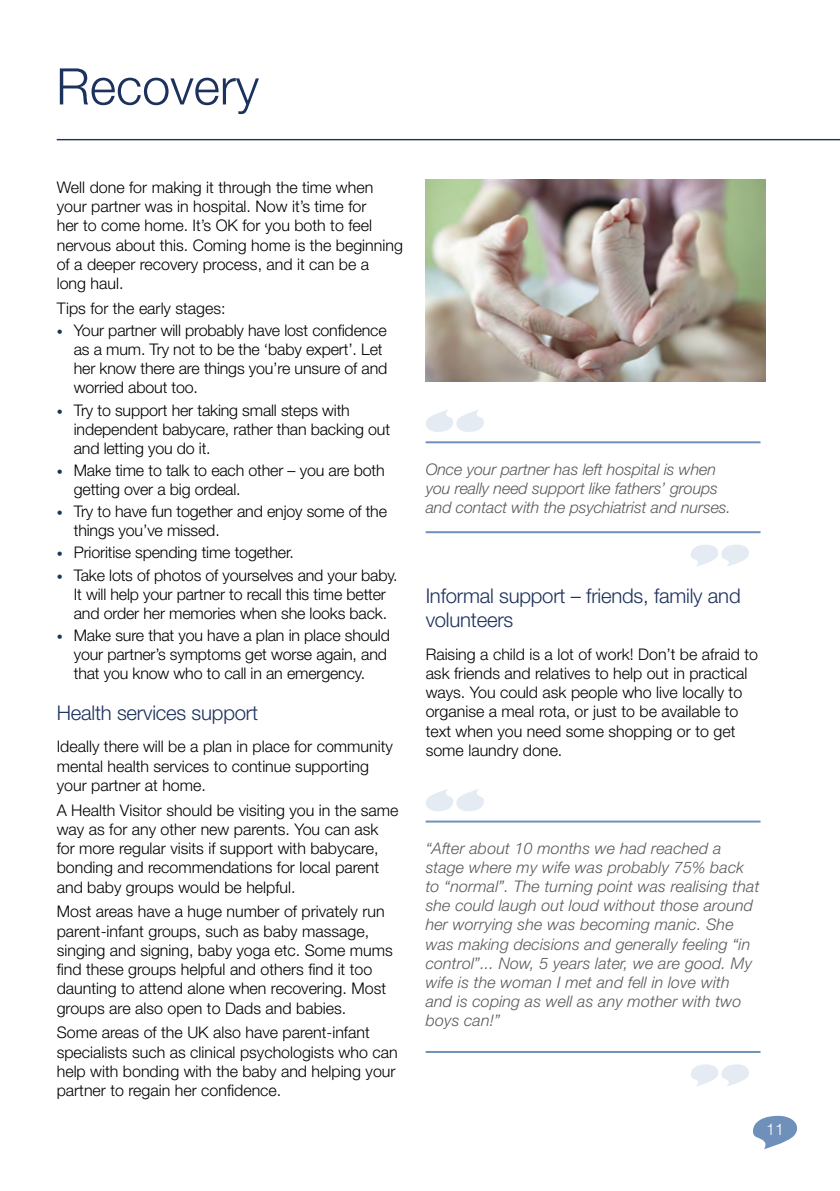
<style>
.page{position:relative;width:840px;height:1191px;background:#fff}
.page>*{position:absolute;margin:0;border:0;box-sizing:border-box;transform-origin:0 0}
.t1{font:300 50.4px "Helvetica Neue LT Std";color:#1c315c}
.t2{font:300 20.2px/24.4px "Helvetica Neue LT Std";letter-spacing:-.01em;color:#1c315c}
.t3{font:300 16px/19.2px "Helvetica Neue LT Std";color:#000}
.t4{font:italic 300 16px/19.2px "Helvetica Neue LT Std";letter-spacing:.01em;color:#58595b}
.t5{font:300 16px "Helvetica Neue LT Std";color:#fff}
.s1{font-size:12px;color:#17375e}
</style>
<div class="page">
<svg style="left:753px;top:1115px;width:45px;height:35px"></svg>
<hr style="left:57px;top:139px;width:782px;height:1px;background:#1c315c">
<svg style="left:426px;top:410px;width:58px;height:22px"></svg>
<hr style="left:425px;top:441px;width:335px;height:2px;background:#6e90bb">
<svg style="left:691px;top:544px;width:58px;height:23px"></svg>
<hr style="left:425px;top:531px;width:335px;height:2px;background:#6e90bb">
<svg style="left:691px;top:1064px;width:58px;height:22px"></svg>
<hr style="left:425px;top:1051px;width:335px;height:2px;background:#6e90bb">
<svg style="left:426px;top:789px;width:58px;height:22px"></svg>
<hr style="left:425px;top:820px;width:335px;height:2px;background:#6e90bb">
<img style="left:425px;top:180px;width:340px;height:201px">
<h1 class="t1" style="left:56px;top:56px;width:204px">Recovery</h1>
<p class="t3" style="left:57px;top:177px;width:347px">Well done for making it through the time when your partner was in hospital. Now it’s time for<br>her to come home. It’s OK for you both to feel nervous about this. Coming home is the beginning of a deeper recovery process, and it can be a<br>long haul.</p>
<p class="t3" style="left:57px;top:298px;width:170px">Tips for the early stages:</p>
<p class="t3" style="left:74px;top:320px;width:315px;text-indent:-17px"><span class="s1">•</span> Your partner will probably have lost confidence as a mum. Try not to be the ‘baby expert’. Let her know there are things you’re unsure of and worried about too.</p>
<p class="t3" style="left:74px;top:400px;width:318px;text-indent:-17px"><span class="s1">•</span> Try to support her taking small steps with independent babycare, rather than backing out and letting you do it.</p>
<p class="t3" style="left:74px;top:460px;width:312px;text-indent:-17px"><span class="s1">•</span> Make time to talk to each other – you are both getting over a big ordeal.</p>
<p class="t3" style="left:74px;top:501px;width:314px;text-indent:-17px"><span class="s1">•</span> Try to have fun together and enjoy some of the things you’ve missed.</p>
<p class="t3" style="left:57px;top:543px;width:238px"><span class="s1">•</span> Prioritise spending time together.</p>
<p class="t3" style="left:57px;top:565px;width:342px;text-align:center"><span class="s1">•</span> Take lots of photos of yourselves and your baby.<br>It will help your partner to recall this time better and order her memories when she looks back.</p>
<p class="t3" style="left:74px;top:625px;width:317px;text-indent:-17px"><span class="s1">•</span> Make sure that you have a plan in place should your partner’s symptoms get worse again, and that you know who to call in an emergency.</p>
<p class="t2" style="left:57px;top:700px;width:203px">Health services support</p>
<p class="t3" style="left:57px;top:737px;width:337px">Ideally there will be a plan in place for community mental health services to continue supporting your partner at home.</p>
<p class="t3" style="left:57px;top:800px;width:343px">A Health Visitor should be visiting you in the same way as for any other new parents. You can ask for more regular visits if support with babycare, bonding and recommendations for local parent and baby groups would be helpful.</p>
<p class="t3" style="left:57px;top:901px;width:337px">Most areas have a huge number of privately run parent-infant groups, such as baby massage, singing and signing, baby yoga etc. Some mums find these groups helpful and others find it too daunting to attend alone when recovering. Most groups are also open to Dads and babies.</p>
<p class="t3" style="left:57px;top:1022px;width:342px">Some areas of the UK also have parent-infant specialists such as clinical psychologists who can help with bonding with the baby and helping your partner to regain her confidence.</p>
<p class="t4" style="left:425px;top:459px;width:306px">Once your partner has left hospital is when you really need support like fathers’ groups and contact with the psychiatrist and nurses.</p>
<p class="t2" style="left:425px;top:583px;width:316px">Informal support – friends, family and volunteers</p>
<p class="t3" style="left:425px;top:644px;width:333px">Raising a child is a lot of work! Don’t be afraid to ask friends and relatives to help out in practical ways. You could ask people who live locally to organise a meal rota, or just to be available to text when you need some shopping or to get some laundry done.</p>
<p class="t4" style="left:425px;top:838px;width:335px">“After about 10 months we had reached a stage where my wife was probably 75% back to “normal”. The turning point was realising that she could laugh out loud without those around her worrying she was becoming manic. She was making decisions and generally feeling “in control”... Now, 5 years later, we are good. My wife is the woman I met and fell in love with and is coping as well as any mother with two boys can!”</p>
<p class="t5" style="left:765px;top:1120px;width:19px">11</p>
</div>
